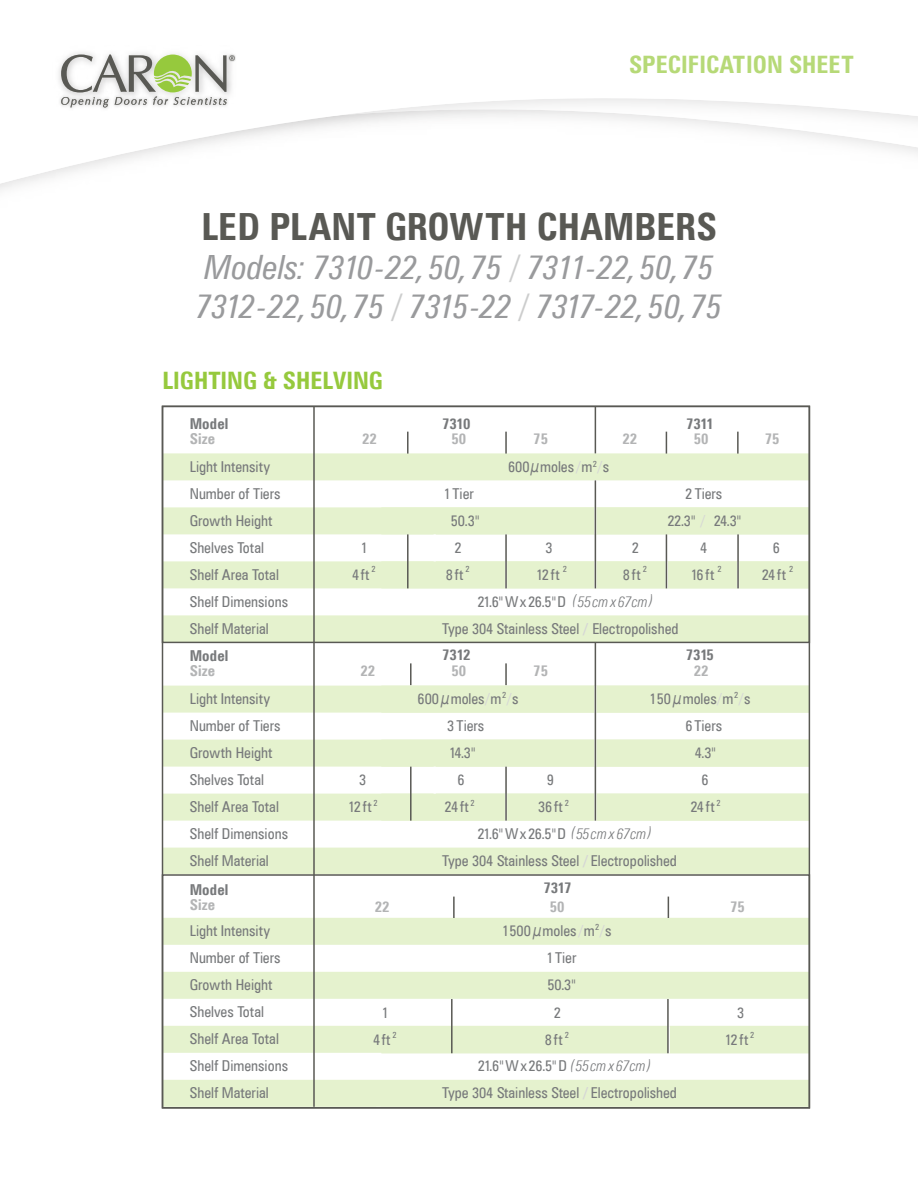
<style>
.page{position:relative;width:918px;height:1188px;background:#fff}
.page>*{position:absolute;margin:0;border:0;box-sizing:border-box;transform-origin:0 0}
.t1{font:700 condensed 37.5px "Zurich BT";color:#595954}
.t2{font:italic condensed 33.3px/39px "Zurich BT";color:#999a9c}
.t3{font:700 condensed 24px "Zurich BT";color:#b6d977}
.t4{font:700 condensed 24px "Zurich BT";color:#96c93d}
.t5{font:condensed 16.65px "Zurich BT";color:#77797b;scale:.9 1}
.t6{font:condensed 15px/27px "Zurich BT";color:#77797b}
.t7{font:700 condensed 15px "Zurich BT";color:#b3b4b5}
.t8{font:700 condensed 15px "Zurich BT";color:#77797b}
.t9{font:condensed 8.7px "Zurich BT";color:#77797b}
.s1{color:#cccdcd}
.s2{font-size:16.65px}
.s3{color:#d5d5d6}
.s4{font-weight:300;font-style:italic}
.s5{font-weight:700;color:#d5d5d6}
</style>
<div class="page">
<svg style="left:1px;top:98px;width:917px;height:86px"></svg>
<img style="left:52px;top:52px;width:186px;height:52px">
<img style="left:56px;top:92px;width:176px;height:20px">
<svg style="left:61px;top:54px;width:176px;height:53px"></svg>
<svg style="left:165px;top:453px;width:642px;height:653px"></svg>
<div style="left:381px;top:1026px;width:426px;height:27px;background:#e5f2ce"></div>
<hr style="left:668px;top:999px;width:2px;height:27px;background:#fff">
<hr style="left:668px;top:1026px;width:2px;height:27px;background:#fff">
<div style="left:381px;top:561px;width:426px;height:27px;background:#e5f2ce"></div>
<hr style="left:594px;top:534px;width:3px;height:27px;background:#fff">
<hr style="left:666px;top:534px;width:2px;height:27px;background:#fff">
<hr style="left:594px;top:561px;width:3px;height:27px;background:#fff">
<hr style="left:666px;top:561px;width:2px;height:27px;background:#fff">
<div style="left:381px;top:507px;width:426px;height:27px;background:#e5f2ce"></div>
<hr style="left:594px;top:480px;width:3px;height:27px;background:#fff">
<hr style="left:594px;top:507px;width:3px;height:27px;background:#fff">
<div style="left:381px;top:794px;width:426px;height:27px;background:#e5f2ce"></div>
<hr style="left:594px;top:767px;width:3px;height:27px;background:#fff">
<hr style="left:594px;top:794px;width:3px;height:27px;background:#fff">
<svg style="left:381px;top:686px;width:426px;height:81px"></svg>
<hr style="left:594px;top:686px;width:3px;height:27px;background:#fff">
<hr style="left:594px;top:713px;width:3px;height:27px;background:#fff">
<hr style="left:594px;top:740px;width:3px;height:27px;background:#fff">
<hr style="left:737px;top:432px;width:2px;height:22px;background:#595954">
<svg style="left:666px;top:432px;width:1px;height:22px"></svg>
<svg style="left:165px;top:877px;width:642px;height:41px"></svg>
<hr style="left:313px;top:406px;width:2px;height:701px;background:#595954">
<hr style="left:737px;top:534px;width:2px;height:54px;background:#595954">
<hr style="left:667px;top:999px;width:2px;height:54px;background:#595954">
<hr style="left:595px;top:642px;width:1px;height:179px;background:#595954">
<hr style="left:451px;top:999px;width:2px;height:54px;background:#595954">
<hr style="left:666px;top:534px;width:1px;height:54px;background:#595954">
<hr style="left:595px;top:406px;width:1px;height:47px;background:#595954">
<hr style="left:595px;top:480px;width:1px;height:108px;background:#595954">
<hr style="left:434px;top:534px;width:2px;height:27px;background:#fff">
<hr style="left:434px;top:767px;width:2px;height:27px;background:#fff">
<hr style="left:410px;top:663px;width:2px;height:22px;background:#595954">
<hr style="left:505px;top:663px;width:2px;height:22px;background:#595954">
<hr style="left:407px;top:432px;width:2px;height:22px;background:#595954">
<hr style="left:505px;top:432px;width:2px;height:22px;background:#595954">
<hr style="left:410px;top:767px;width:2px;height:54px;background:#595954">
<hr style="left:505px;top:767px;width:2px;height:54px;background:#595954">
<hr style="left:407px;top:534px;width:2px;height:54px;background:#595954">
<hr style="left:505px;top:534px;width:2px;height:54px;background:#595954">
<h3 class="t3" style="left:629px;top:49px;width:226px">SPECIFICATION SHEET</h3>
<h1 class="t1" style="left:201px;top:204px;width:517px">LED PLANT GROWTH CHAMBERS</h1>
<h2 class="t2" style="left:196px;top:247px;width:528px">Models: 7310-22,50,75 <span class="s1">/</span> 7311-22,50,75<br>7312-22,50,75 <span class="s1">/</span> 7315-22 <span class="s1">/</span> 7317-22,50,75</h2>
<h3 class="t4" style="left:163px;top:366px;width:222px">LIGHTING &amp; SHELVING</h3>
<p class="t8" style="left:190px;top:414px;width:40px">Model</p>
<p class="t7" style="left:190px;top:430px;width:27px">Size</p>
<p class="t6" style="left:190px;top:453px;width:82px">Light Intensity</p>
<p class="t6" style="left:508px;top:453px;width:103px">600 <span class="s2">µ</span>moles<span class="s3">/</span>m<sup>2</sup><span class="s3">/</span>s</p>
<p class="t6" style="left:190px;top:480px;width:100px">Number of Tiers<br>Growth Height<br>Shelves Total<br>Shelf Area Total<br>Shelf Dimensions<br>Shelf Material</p>
<p class="t8" style="left:190px;top:646px;width:40px">Model</p>
<p class="t7" style="left:190px;top:662px;width:27px">Size</p>
<p class="t6" style="left:190px;top:685px;width:100px">Light Intensity<br>Number of Tiers<br>Growth Height<br>Shelves Total<br>Shelf Area Total<br>Shelf Dimensions<br>Shelf Material</p>
<p class="t8" style="left:190px;top:880px;width:40px">Model</p>
<p class="t7" style="left:190px;top:896px;width:27px">Size</p>
<p class="t6" style="left:190px;top:917px;width:100px">Light Intensity<br>Number of Tiers<br>Growth Height<br>Shelves Total<br>Shelf Area Total<br>Shelf Dimensions<br>Shelf Material</p>
<p class="t8" style="left:442px;top:414px;width:30px">7310</p>
<p class="t8" style="left:686px;top:414px;width:29px">7311</p>
<p class="t7" style="left:362px;top:429px;width:16px">22</p>
<p class="t7" style="left:452px;top:429px;width:16px">50</p>
<p class="t7" style="left:533px;top:429px;width:16px">75</p>
<p class="t7" style="left:623px;top:429px;width:16px">22</p>
<p class="t7" style="left:694px;top:429px;width:16px">50</p>
<p class="t7" style="left:765px;top:429px;width:16px">75</p>
<p class="t6" style="left:444px;top:480px;width:37px;text-align:center">1Tier<br>50.3"</p>
<p class="t6" style="left:667px;top:480px;width:75px;text-align:center">2 Tiers<br>22.3" <span class="s3">/</span> 24.3"</p>
<p class="t6" style="left:361px;top:534px;width:9px">1</p>
<p class="t6" style="left:455px;top:534px;width:9px">2</p>
<p class="t6" style="left:545px;top:534px;width:9px">3</p>
<p class="t6" style="left:352px;top:561px;width:19px">4ft</p>
<p class="t6" style="left:632px;top:534px;width:9px">2</p>
<p class="t6" style="left:700px;top:534px;width:9px">4</p>
<p class="t6" style="left:773px;top:534px;width:9px">6</p>
<p class="t6" style="left:623px;top:561px;width:19px">8ft</p>
<p class="t9" style="left:371px;top:563px;width:6px">2</p>
<p class="t9" style="left:466px;top:563px;width:6px">2</p>
<p class="t9" style="left:563px;top:563px;width:6px">2</p>
<p class="t9" style="left:643px;top:563px;width:6px">2</p>
<p class="t9" style="left:717px;top:563px;width:6px">2</p>
<p class="t9" style="left:789px;top:563px;width:6px">2</p>
<p class="t6" style="left:446px;top:561px;width:19px">8ft</p>
<p class="t6" style="left:536px;top:561px;width:25px">12ft</p>
<p class="t6" style="left:691px;top:561px;width:25px">16ft</p>
<p class="t6" style="left:762px;top:561px;width:26px">24ft</p>
<p class="t6" style="left:442px;top:588px;width:238px;text-indent:35px">21.6"Wx26.5"D <span class="s4">(55cmx 67cm)<br></span>Type 304 Stainless Steel <span class="s5">/</span> Electropolished</p>
<p class="t8" style="left:442px;top:646px;width:30px">7312</p>
<p class="t8" style="left:686px;top:646px;width:30px">7315</p>
<p class="t7" style="left:694px;top:661px;width:16px">22</p>
<p class="t7" style="left:361px;top:661px;width:16px">22</p>
<p class="t7" style="left:452px;top:661px;width:16px">50</p>
<p class="t7" style="left:533px;top:661px;width:16px">75</p>
<p class="t6" style="left:447px;top:685px;width:73px;text-indent:-30px">600 moles<span class="s3">/</span>m<sup>2</sup><span class="s3">/</span>s<br>3 Tiers<br>14.3"</p>
<p class="t6" style="left:650px;top:685px;width:102px">150 moles<span class="s3">/</span>m<sup>2</sup><span class="s3">/</span>s</p>
<p class="t6" style="left:685px;top:712px;width:38px">6 Tiers</p>
<p class="t6" style="left:695px;top:739px;width:23px">4.3"</p>
<p class="t5" style="left:442px;top:688px;width:11px">µ</p>
<p class="t5" style="left:674px;top:688px;width:11px">µ</p>
<p class="t6" style="left:359px;top:766px;width:9px">3</p>
<p class="t6" style="left:457px;top:766px;width:9px">6</p>
<p class="t6" style="left:547px;top:766px;width:9px">9</p>
<p class="t6" style="left:348px;top:793px;width:31px">12ft<sup>2</sup></p>
<p class="t6" style="left:445px;top:793px;width:32px">24ft<sup>2</sup></p>
<p class="t6" style="left:538px;top:793px;width:32px">36ft<sup>2</sup></p>
<p class="t6" style="left:690px;top:766px;width:32px;text-align:center">6<br>24ft<sup>2</sup></p>
<p class="t6" style="left:442px;top:820px;width:236px;text-indent:35px">21.6"Wx26.5"D <span class="s4">(55cmx 67cm)<br></span>Type 304 Stainless Steel <span class="s5">/</span> Electropolished</p>
<p class="t8" style="left:543px;top:879px;width:29px">7317</p>
<p class="t7" style="left:550px;top:897px;width:16px">50</p>
<p class="t7" style="left:375px;top:897px;width:16px">22</p>
<p class="t7" style="left:730px;top:897px;width:16px">75</p>
<p class="t6" style="left:546px;top:917px;width:67px;text-indent:-44px">1500 moles <span class="s3">/</span>m<sup>2</sup><span class="s3">/</span>s<br>1Tier<br>50.3"</p>
<p class="t5" style="left:533px;top:920px;width:11px">µ</p>
<p class="t6" style="left:382px;top:999px;width:9px">1</p>
<p class="t6" style="left:554px;top:999px;width:9px">2</p>
<p class="t6" style="left:737px;top:999px;width:9px">3</p>
<p class="t6" style="left:373px;top:1026px;width:25px">4ft<sup>2</sup></p>
<p class="t6" style="left:545px;top:1026px;width:25px">8ft<sup>2</sup></p>
<p class="t6" style="left:725px;top:1026px;width:31px">12ft<sup>2</sup></p>
<p class="t6" style="left:442px;top:1052px;width:236px;text-indent:36px">21.6"Wx26.5"D <span class="s4">(55cmx 67cm)<br></span>Type 304 Stainless Steel <span class="s5">/</span> Electropolished</p>
</div>
